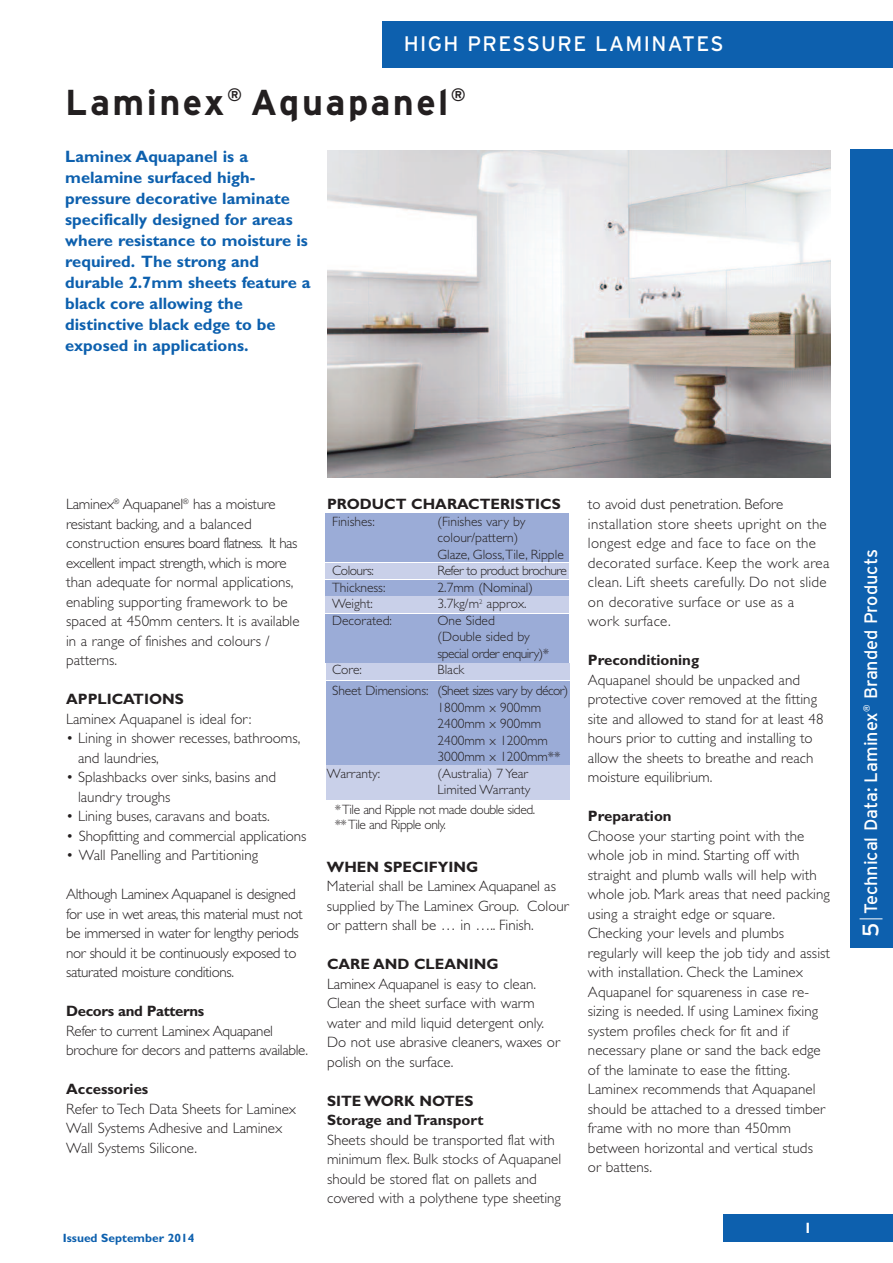
<style>
.page{position:relative;width:893px;height:1263px;background:#fff}
.page>*{position:absolute;margin:0;border:0;box-sizing:border-box;transform-origin:0 0}
.t1{font:700 36px "Interstate";letter-spacing:.07em;color:#231f20}
.t2{font:22.5px "Interstate";color:#fff}
.t3{font:21px "Interstate";letter-spacing:.065em;color:#fff}
.t4{font:18px "Interstate";color:#fff}
.t5{font:700 16.5px/21px "Gill Sans";color:#0d60ae}
.t6{font:300 15px/19.5px "Gill Sans";color:#231f20}
.t7{font:300 15px/19.5px "Gill Sans";letter-spacing:.02em;color:#231f20}
.t8{font:300 15px/19.5px "Gill Sans";letter-spacing:-.025em;color:#231f20}
.t9{font:700 15px/19.5px "Gill Sans";color:#231f20}
.t10{font:300 15px/19.5px "Gill Sans";letter-spacing:-.02em;color:#231f20}
.t11{font:700 15px "Gill Sans";letter-spacing:-.02em;color:#231f20}
.t12{font:700 15px "Gill Sans";color:#fff}
.t13{font:300 13.5px/16.5px "Gill Sans";color:#231f20}
.t14{font:300 13.5px/15px "Gill Sans";letter-spacing:-.035em;color:#231f20}
.t15{font:300 13.5px "Gill Sans";letter-spacing:-.04em;color:#231f20}
.t16{font:700 12px "Gill Sans";color:#0d60ae}
</style>
<div class="page">
<div style="left:850px;top:149px;width:43px;height:798px;background:#0d60ae"></div>
<div style="left:382px;top:22px;width:511px;height:46px;background:#0d60ae"></div>
<svg style="left:859px;top:918px;width:23px;height:1px"></svg>
<div style="left:723px;top:1215px;width:170px;height:27px;background:#0d60ae"></div>
<div style="left:326px;top:663px;width:244px;height:17px;background:#c9d0e9"></div>
<div style="left:326px;top:765px;width:244px;height:35px;background:#c9d0e9"></div>
<div style="left:326px;top:681px;width:244px;height:83px;background:#9bacd7"></div>
<div style="left:325px;top:513px;width:244px;height:49px;background:#9bacd7"></div>
<div style="left:325px;top:563px;width:244px;height:15px;background:#c9d0e9"></div>
<div style="left:325px;top:580px;width:244px;height:15px;background:#9bacd7"></div>
<div style="left:325px;top:596px;width:244px;height:17px;background:#c9d0e9"></div>
<div style="left:325px;top:614px;width:244px;height:48px;background:#9bacd7"></div>
<img style="left:328px;top:150px;width:503px;height:328px">
<h3 class="t3" style="left:404px;top:32px;width:321px">HIGH PRESSURE LAMINATES</h3>
<h1 class="t1" style="left:65px;top:82px;width:402px">Laminex<sup>®</sup> Aquapanel<sup>®</sup></h1>
<p class="t5" style="left:65px;top:147px;width:247px">Laminex Aquapanel is a melamine surfaced high&shy;pressure decorative laminate specifically designed for areas where resistance to moisture is required. The strong and durable 2.7mm sheets feature a black core allowing the distinctive black edge to be exposed in applications.</p>
<p class="t6" style="left:66px;top:496px;width:235px">Laminex<sup>®</sup> Aquapanel<sup>®</sup> has a moisture resistant backing, and a balanced construction ensures board flatness. It has excellent impact strength, which is more than adequate for normal applications, enabling supporting framework to be spaced at 450mm centers. It is available in a range of finishes and colours / patterns.</p>
<p class="t9" style="left:66px;top:691px;width:119px">APPLICATIONS</p>
<p class="t6" style="left:66px;top:710px;width:187px">Laminex Aquapanel is ideal for:</p>
<p class="t6" style="left:78px;top:730px;width:224px;text-indent:-12px">• Lining in shower recesses, bathrooms, and laundries,</p>
<p class="t6" style="left:78px;top:769px;width:199px;text-indent:-12px">• Splashbacks over sinks, basins and laundry troughs</p>
<p class="t6" style="left:66px;top:808px;width:205px">• Lining buses, caravans and boats.</p>
<p class="t6" style="left:66px;top:827px;width:242px">• Shopfitting and commercial applications</p>
<p class="t6" style="left:66px;top:847px;width:193px">• Wall Panelling and Partitioning</p>
<p class="t8" style="left:66px;top:886px;width:238px">Although Laminex Aquapanel is designed for use in wet areas, this material must not be immersed in water for lengthy periods nor should it be continuously exposed to saturated moisture conditions.</p>
<p class="t11" style="left:66px;top:1005px;width:140px">Decors and Patterns</p>
<p class="t10" style="left:66px;top:1022px;width:244px">Refer to current Laminex Aquapanel brochure for decors and patterns available.</p>
<p class="t9" style="left:66px;top:1081px;width:84px">Accessories</p>
<p class="t6" style="left:66px;top:1100px;width:231px">Refer to Tech Data Sheets for Laminex<br>Wall Systems Adhesive and Laminex<br>Wall Systems Silicone.</p>
<p class="t16" style="left:63px;top:1233px;width:133px">Issued September 2014</p>
<p class="t9" style="left:327px;top:496px;width:235px">PRODUCT CHARACTERISTICS</p>
<p class="t13" style="left:332px;top:514px;width:44px">Finishes:</p>
<p class="t13" style="left:438px;top:514px;width:128px">(Finishes vary by colour/pattern)<br>Glaze, Gloss,Tile, Ripple</p>
<p class="t14" style="left:332px;top:564px;width:43px">Colours:</p>
<p class="t15" style="left:438px;top:566px;width:131px">Refer to product brochure</p>
<p class="t13" style="left:332px;top:580px;width:55px">Thickness:</p>
<p class="t13" style="left:438px;top:580px;width:97px">2.7mm (Nominal)</p>
<p class="t13" style="left:332px;top:597px;width:42px">Weight:</p>
<p class="t13" style="left:438px;top:597px;width:91px">3.7kg/m<sup>2</sup> approx.</p>
<p class="t13" style="left:332px;top:613px;width:61px">Decorated:</p>
<p class="t13" style="left:438px;top:613px;width:113px">One Sided<br>(Double sided by special order enquiry)*</p>
<p class="t13" style="left:332px;top:663px;width:31px">Core:</p>
<p class="t13" style="left:332px;top:661px;width:238px;line-height:20.7px;text-align:center">Black<br>Sheet Dimensions: (Sheet sizes vary by décor)</p>
<p class="t13" style="left:438px;top:700px;width:125px">1800mm x 900mm<br>2400mm x 900mm<br>2400mm x 1200mm<br>3000mm x 1200mm**</p>
<p class="t13" style="left:327px;top:766px;width:55px">Warranty:</p>
<p class="t13" style="left:438px;top:766px;width:94px">(Australia) 7 Year<br>Limited Warranty</p>
<p class="t14" style="left:335px;top:803px;width:202px">*Tile and Ripple not made double sided. **Tile and Ripple only.</p>
<p class="t9" style="left:327px;top:858px;width:153px">WHEN SPECIFYING</p>
<p class="t6" style="left:327px;top:878px;width:243px">Material shall be Laminex Aquapanel as supplied by The Laminex Group. Colour or pattern shall be … in ….. Finish.</p>
<p class="t9" style="left:327px;top:956px;width:173px">CARE AND CLEANING</p>
<p class="t6" style="left:327px;top:975px;width:234px">Laminex Aquapanel is easy to clean.<br>Clean the sheet surface with warm water and mild liquid detergent only.<br>Do not use abrasive cleaners, waxes or polish on the surface.</p>
<p class="t9" style="left:327px;top:1092px;width:158px">SITE WORK NOTES<br>Storage and Transport</p>
<p class="t6" style="left:327px;top:1131px;width:236px">Sheets should be transported flat with minimum flex. Bulk stocks of Aquapanel should be stored flat on pallets and covered with a polythene type sheeting</p>
<p class="t7" style="left:588px;top:496px;width:243px">to avoid dust penetration. Before installation store sheets upright on the longest edge and face to face on the decorated surface. Keep the work area clean. Lift sheets carefully. Do not slide on decorative surface or use as a work surface.</p>
<p class="t9" style="left:588px;top:652px;width:113px">Preconditioning</p>
<p class="t6" style="left:588px;top:671px;width:237px">Aquapanel should be unpacked and protective cover removed at the fitting site and allowed to stand for at least 48 hours prior to cutting and installing to allow the sheets to breathe and reach moisture equilibrium.</p>
<p class="t9" style="left:588px;top:808px;width:85px">Preparation</p>
<p class="t6" style="left:588px;top:827px;width:244px">Choose your starting point with the whole job in mind. Starting off with straight and plumb walls will help with whole job. Mark areas that need packing using a straight edge or square.<br>Checking your levels and plumbs regularly will keep the job tidy and assist with installation. Check the Laminex Aquapanel for squareness in case re&shy;sizing is needed. If using Laminex fixing system profiles check for fit and if necessary plane or sand the back edge of the laminate to ease the fitting.<br>Laminex recommends that Aquapanel should be attached to a dressed timber frame with no more than 450mm between horizontal and vertical studs<br>or battens.</p>
<p class="t12" style="left:804px;top:1222px;width:10px">1</p>
<p class="t4" style="left:860px;top:914px;width:366px;rotate:-90deg">Technical Data: Laminex<sup>®</sup> Branded Products</p>
<h2 class="t2" style="left:858px;top:937px;width:16px;rotate:-90deg">5</h2>
</div>
